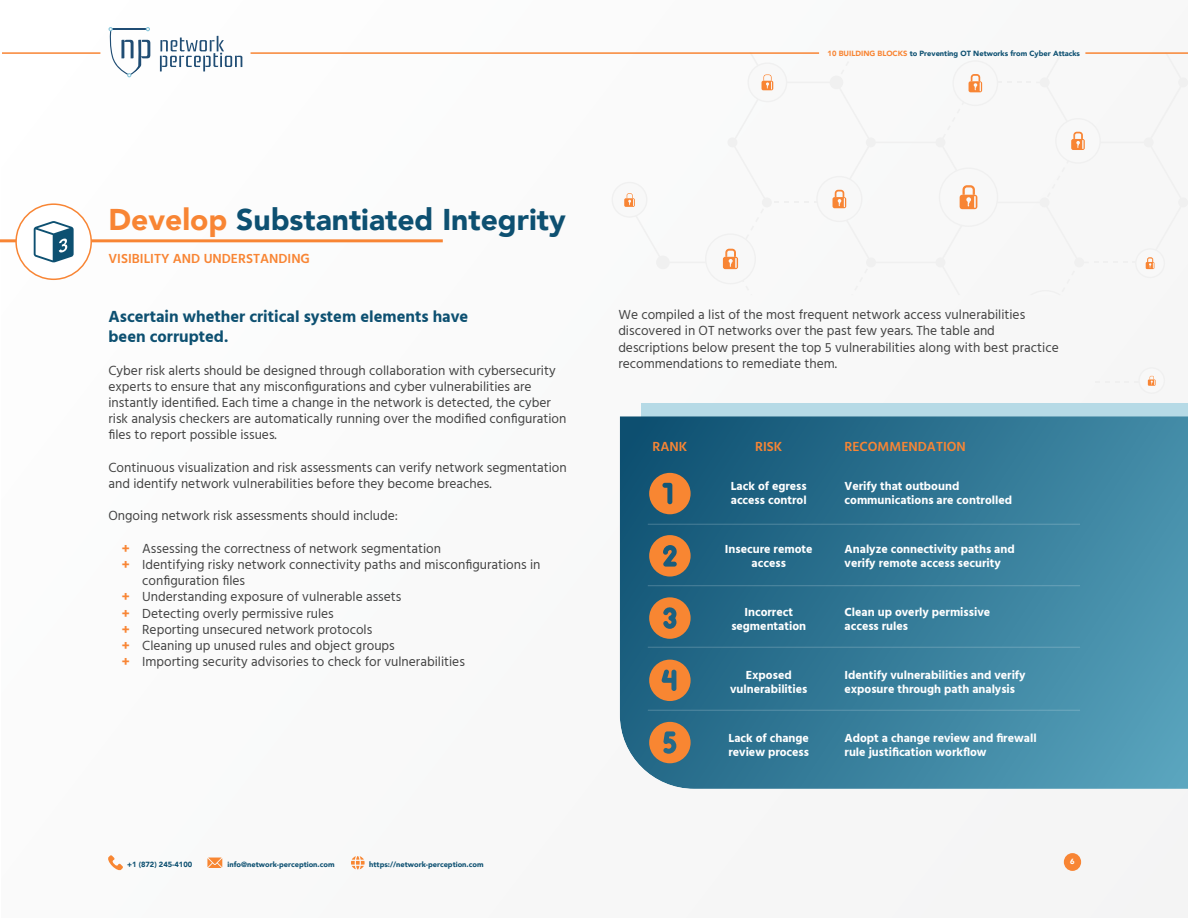
<style>
.page{position:relative;width:1188px;height:918px;background:#fff}
.page>*{position:absolute;margin:0;border:0;box-sizing:border-box;transform-origin:0 0}
.t1{font:900 30px "Avenir";color:#0d5071}
.t2{font:700 16.5px/19.8px "Hind";color:#0d5071}
.t3{font:13.5px/16.2px "Hind";color:#444}
.t4{font:600 13.5px "Hind";color:#f88534}
.t5{font:700 12px/14.4px "Hind";color:#fff}
.t6{font:900 7.5px "Avenir";color:#0d5071}
.t7{font:900 7.5px "Avenir";color:#fff}
.s1{color:#f88534}
.s2{font-weight:700;color:#f88534}
</style>
<div class="page">
<svg style="left:1095px;top:382px;width:43px;height:1px"></svg>
<div style="left:1074px;top:377px;width:10px;height:10px;background:#f7f7f7;border-radius:50%"></div>
<svg style="left:728px;top:52px;width:219px;height:243px"></svg>
<div style="left:817px;top:177px;width:45px;height:44px;background:#f8f8f8;border-radius:50%"></div>
<div style="left:816px;top:176px;width:46px;height:46px;border:1px solid #f0f0f0;border-radius:50%"></div>
<svg style="left:774px;top:190px;width:72px;height:18px"></svg>
<div style="left:1019px;top:291px;width:53px;height:53px;background:#f8f8f8;border-radius:50%"></div>
<div style="left:748px;top:63px;width:39px;height:39px;background:#f8f8f8;border-radius:50%"></div>
<div style="left:748px;top:62px;width:39px;height:40px;border:1px solid #f0f0f0;border-radius:50%"></div>
<svg style="left:762px;top:74px;width:11px;height:16px"></svg>
<div style="left:819px;top:305px;width:35px;height:35px;background:#f8f8f8;border-radius:50%"></div>
<div style="left:819px;top:304px;width:36px;height:37px;border:1px solid #f0f0f0;border-radius:50%"></div>
<div style="left:612px;top:182px;width:35px;height:35px;background:#f8f8f8;border-radius:50%"></div>
<div style="left:612px;top:182px;width:35px;height:36px;border:1px solid #f0f0f0;border-radius:50%"></div>
<svg style="left:621px;top:193px;width:143px;height:102px"></svg>
<div style="left:1139px;top:368px;width:25px;height:25px;background:#f8f8f8;border-radius:50%"></div>
<div style="left:1138px;top:367px;width:27px;height:27px;border:1px solid #f0f0f0;border-radius:50%"></div>
<svg style="left:1148px;top:375px;width:8px;height:11px"></svg>
<div style="left:939px;top:168px;width:59px;height:58px;background:#f8f8f8;border-radius:50%"></div>
<svg style="left:947px;top:52px;width:241px;height:243px"></svg>
<svg style="left:108px;top:27px;width:42px;height:50px"></svg>
<svg style="left:160px;top:36px;width:82px;height:36px"></svg>
<svg style="left:108px;top:855px;width:15px;height:15px"></svg>
<svg style="left:207px;top:858px;width:15px;height:10px"></svg>
<svg style="left:351px;top:856px;width:14px;height:14px"></svg>
<div style="left:1064px;top:853px;width:17px;height:18px;background:#f88534;border-radius:50%"></div>
<hr style="left:251px;top:52px;width:568px;height:2px;background:#f88534">
<hr style="left:2px;top:52px;width:98px;height:2px;background:#f88534">
<hr style="left:1085px;top:52px;width:103px;height:2px;background:#f88534">
<div style="left:642px;top:403px;width:546px;height:27px;background:#b6dae6"></div>
<hr style="left:0;top:239px;width:443px;height:3px;background:#f88534">
<div style="left:16px;top:204px;width:75px;height:75px;background:#fff;border-radius:50%"></div>
<div style="left:15px;top:203px;width:77px;height:77px;border:2px solid #f88534;border-radius:50%"></div>
<svg style="left:34px;top:221px;width:40px;height:42px"></svg>
<svg style="left:620px;top:416px;width:568px;height:373px;background:#357b98"></svg>
<svg style="left:649px;top:473px;width:42px;height:41px;background:#b57846"></svg>
<svg style="left:649px;top:535px;width:42px;height:42px;background:#a9774b"></svg>
<svg style="left:649px;top:597px;width:42px;height:42px;background:#ac784c"></svg>
<svg style="left:649px;top:660px;width:42px;height:41px;background:#b17b4c"></svg>
<svg style="left:649px;top:722px;width:42px;height:41px;background:#b17c4e"></svg>
<hr style="left:648px;top:524px;width:432px;height:1px;background:#fff">
<hr style="left:648px;top:585px;width:432px;height:1px;background:#fff">
<hr style="left:648px;top:647px;width:432px;height:1px;background:#fff">
<hr style="left:648px;top:710px;width:432px;height:1px;background:#fff">
<p class="t6" style="left:828px;top:50px;width:254px"><span class="s1">10 BUILDING BLOCKS</span> to Preventing OT Networks from Cyber Attacks</p>
<h1 class="t1" style="left:108px;top:206px;width:459px"><span class="s1">Develop</span> Substantiated Integrity</h1>
<p class="t4" style="left:108px;top:250px;width:203px">VISIBILITY AND UNDERSTANDING</p>
<p class="t2" style="left:108px;top:308px;width:361px">Ascertain whether critical system elements have been corrupted.</p>
<p class="t3" style="left:108px;top:363px;width:460px">Cyber risk alerts should be designed through collaboration with cybersecurity experts to ensure that any misconfigurations and cyber vulnerabilities are instantly identified. Each time a change in the network is detected, the cyber risk analysis checkers are automatically running over the modified configuration files to report possible issues.</p>
<p class="t3" style="left:108px;top:460px;width:460px">Continuous visualization and risk assessments can verify network segmentation and identify network vulnerabilities before they become breaches.</p>
<p class="t3" style="left:108px;top:509px;width:291px">Ongoing network risk assessments should include:</p>
<p class="t3" style="left:122px;top:541px;width:321px"><span class="s2">+</span> Assessing the correctness of network segmentation</p>
<p class="t3" style="left:122px;top:557px;width:420px"><span class="s2">+</span> Identifying risky network connectivity paths and misconfigurations in</p>
<p class="t3" style="left:142px;top:573px;width:104px">configuration files</p>
<p class="t3" style="left:122px;top:590px;width:281px"><span class="s2">+</span> Understanding exposure of vulnerable assets</p>
<p class="t3" style="left:122px;top:606px;width:213px"><span class="s2">+</span> Detecting overly permissive rules</p>
<p class="t3" style="left:122px;top:622px;width:252px"><span class="s2">+</span> Reporting unsecured network protocols</p>
<p class="t3" style="left:122px;top:638px;width:274px"><span class="s2">+</span> Cleaning up unused rules and object groups</p>
<p class="t3" style="left:122px;top:655px;width:344px"><span class="s2">+</span> Importing security advisories to check for vulnerabilities</p>
<p class="t3" style="left:618px;top:308px;width:442px">We compiled a list of the most frequent network access vulnerabilities discovered in OT networks over the past few years. The table and descriptions below present the top 5 vulnerabilities along with best practice recommendations to remediate them.</p>
<p class="t4" style="left:652px;top:439px;width:36px">RANK</p>
<p class="t4" style="left:755px;top:439px;width:29px">RISK</p>
<p class="t4" style="left:845px;top:439px;width:123px">RECOMMENDATION</p>
<p class="t5" style="left:731px;top:479px;width:77px">Lack of egress access control</p>
<p class="t5" style="left:845px;top:479px;width:169px">Verify that outbound communications are controlled</p>
<p class="t5" style="left:725px;top:542px;width:89px;text-align:center">Insecure remote access</p>
<p class="t5" style="left:845px;top:542px;width:172px">Analyze connectivity paths and verify remote access security</p>
<p class="t5" style="left:731px;top:605px;width:76px;text-align:center">Incorrect segmentation</p>
<p class="t5" style="left:845px;top:605px;width:147px">Clean up overly permissive access rules</p>
<p class="t5" style="left:730px;top:668px;width:79px;text-align:center">Exposed vulnerabilities</p>
<p class="t5" style="left:845px;top:668px;width:182px">Identify vulnerabilities and verify exposure through path analysis</p>
<p class="t5" style="left:728px;top:731px;width:82px">Lack of change review process</p>
<p class="t5" style="left:845px;top:731px;width:194px">Adopt a change review and firewall rule justification workflow</p>
<p class="t6" style="left:127px;top:861px;width:67px">+1 (872) 245-4100</p>
<p class="t6" style="left:228px;top:861px;width:108px">info@network-perception.com</p>
<p class="t6" style="left:369px;top:861px;width:116px">https://network-perception.com</p>
<p class="t7" style="left:1070px;top:859px;width:6px">6</p>
</div>
